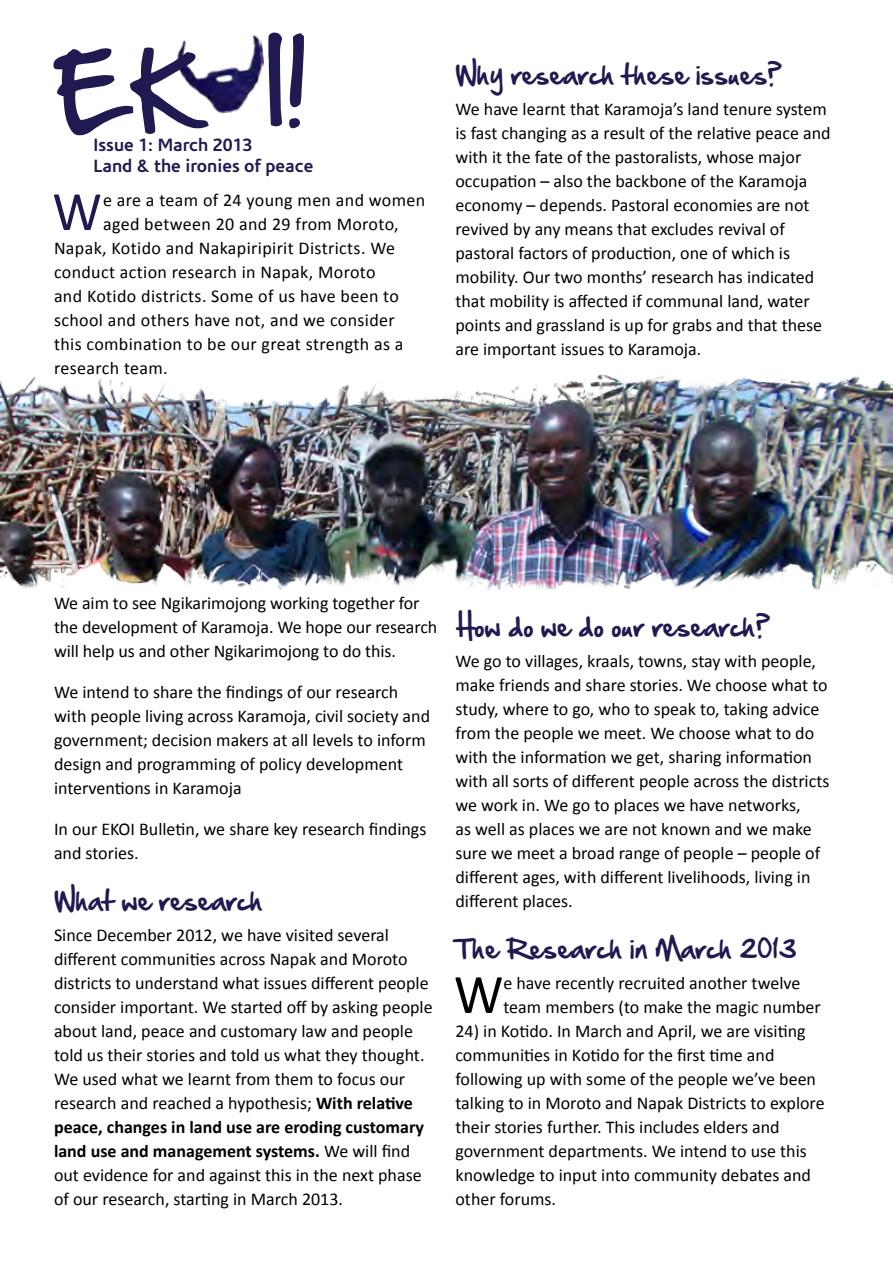
<style>
.page{position:relative;width:893px;height:1263px;background:#fff}
.page>*{position:absolute;margin:0;border:0;box-sizing:border-box;transform-origin:0 0}
.t1{font:90px "Hand Of Sean";color:#1f1a50}
.t2{font:55.8px "Calibri";color:#1f1a50}
.t3{font:55.8px "Calibri";color:#000}
.t4{font:24px "Hand Of Sean";color:#1f1a50}
.t5{font:18px/24px "Calibri";color:#000}
.t6{font:18px "Calibri";letter-spacing:.02em;color:#000}
.t7{font:700 18px/21.6px "Corisande";color:#1f1a50}
.s1{font-weight:700}
</style>
<div class="page">
<img style="left:0;top:374px;width:893px;height:216px">
<img style="left:176px;top:35px;width:89px;height:79px">
<h1 class="t1" style="left:54px;top:8px;width:254px">EK I!</h1>
<p class="t7" style="left:94px;top:134px;width:222px">Issue 1: March 2013<br>Land &amp; the ironies of peace</p>
<h2 class="t2" style="left:52px;top:177px;width:51px">W</h2>
<p class="t6" style="left:103px;top:189px;width:324px">e are a team of 24 young men and women</p>
<p class="t6" style="left:103px;top:213px;width:297px">aged between 20 and 29 from Moroto,</p>
<p class="t6" style="left:54px;top:237px;width:342px">Napak, Kotido and Nakapiripirit Districts. We</p>
<p class="t6" style="left:54px;top:261px;width:323px">conduct action research in Napak, Moroto</p>
<p class="t6" style="left:54px;top:285px;width:346px">and Kotido districts. Some of us have been to</p>
<p class="t6" style="left:54px;top:309px;width:342px">school and others have not, and we consider</p>
<p class="t6" style="left:54px;top:333px;width:351px">this combination to be our great strength as a</p>
<p class="t6" style="left:54px;top:357px;width:115px">research team.</p>
<h3 class="t4" style="left:455px;top:53px;width:328px">Why research these issues?</h3>
<p class="t5" style="left:455px;top:96px;width:377px">We have learnt that Karamoja’s land tenure system is fast changing as a result of the relative peace and with it the fate of the pastoralists, whose major occupation – also the backbone of the Karamoja economy – depends. Pastoral economies are not revived by any means that excludes revival of pastoral factors of production, one of which is mobility. Our two months’ research has indicated that mobility is affected if communal land, water points and grassland is up for grabs and that these are important issues to Karamoja.</p>
<p class="t5" style="left:54px;top:590px;width:385px">We aim to see Ngikarimojong working together for the development of Karamoja. We hope our research will help us and other Ngikarimojong to do this.</p>
<p class="t5" style="left:54px;top:679px;width:378px">We intend to share the findings of our research with people living across Karamoja, civil society and government; decision makers at all levels to inform design and programming of policy development interventions in Karamoja</p>
<p class="t5" style="left:54px;top:816px;width:374px">In our EKOI Bulletin, we share key research findings and stories.</p>
<h3 class="t4" style="left:54px;top:879px;width:211px">What we research</h3>
<p class="t5" style="left:54px;top:922px;width:380px">Since December 2012, we have visited several different communities across Napak and Moroto districts to understand what issues different people consider important. We started off by asking people about land, peace and customary law and people told us their stories and told us what they thought.<br>We used what we learnt from them to focus our research and reached a hypothesis; <span class="s1">With relative peace, changes in land use are eroding customary land use and management systems.</span> We will find out evidence for and against this in the next phase of our research, starting in March 2013.</p>
<h3 class="t4" style="left:455px;top:605px;width:317px">How do we do our research?</h3>
<p class="t5" style="left:455px;top:648px;width:375px">We go to villages, kraals, towns, stay with people, make friends and share stories. We choose what to study, where to go, who to speak to, taking advice from the people we meet. We choose what to do with the information we get, sharing information with all sorts of different people across the districts we work in. We go to places we have networks,<br>as well as places we are not known and we make sure we meet a broad range of people – people of different ages, with different livelihoods, living in different places.</p>
<h3 class="t4" style="left:455px;top:927px;width:342px">The Research in March 2013</h3>
<h2 class="t3" style="left:454px;top:960px;width:51px">W</h2>
<p class="t5" style="left:503px;top:970px;width:319px">e have recently recruited another twelve team members (to make the magic number</p>
<p class="t5" style="left:455px;top:1018px;width:371px">24) in Kotido. In March and April, we are visiting communities in Kotido for the first time and following up with some of the people we’ve been talking to in Moroto and Napak Districts to explore their stories further. This includes elders and government departments. We intend to use this knowledge to input into community debates and other forums.</p>
</div>
